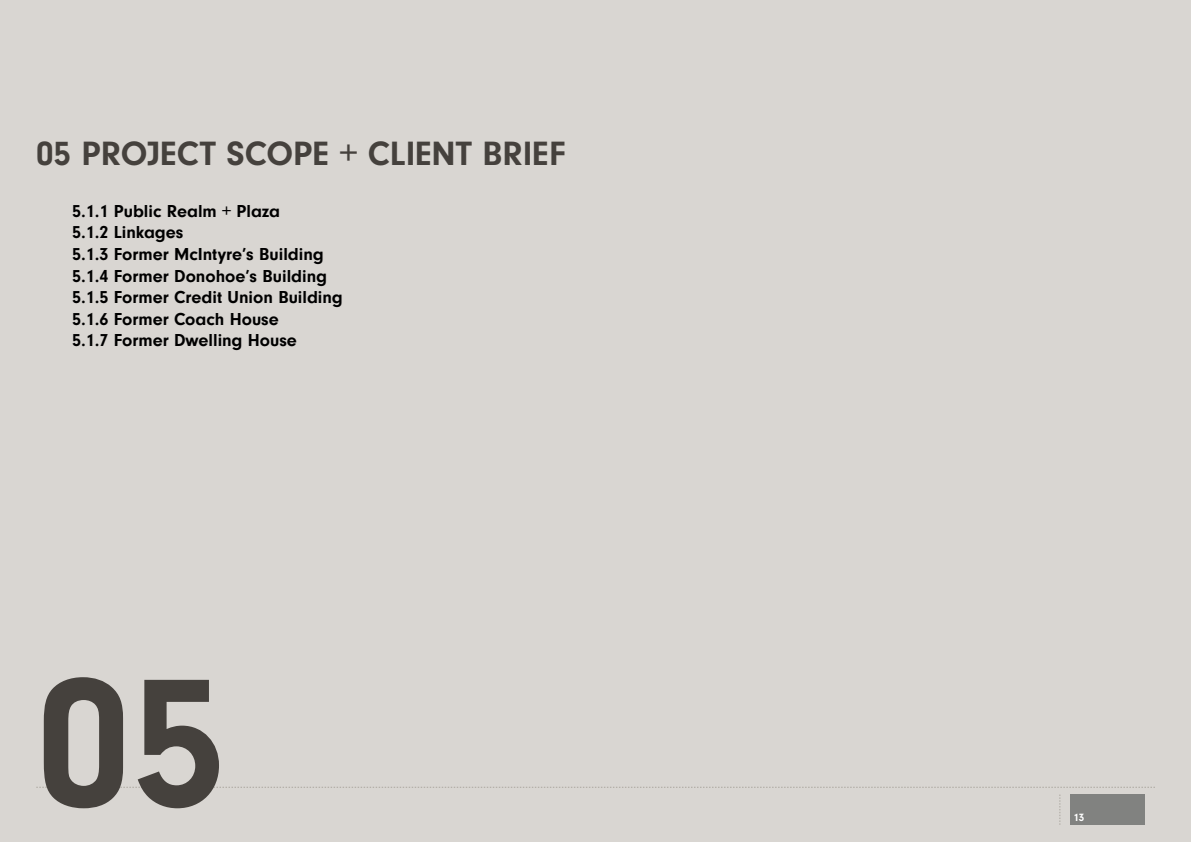
<style>
.page{position:relative;width:1191px;height:842px;background:#d9d6d2}
.page>*{position:absolute;margin:0;border:0;box-sizing:border-box;transform-origin:0 0}
.t1{font:700 190px "Neuzeit Gro";color:#45413d}
.t2{font:700 35px "Neuzeit Gro";color:#45413d}
.t3{font:700 18px/21.6px "Neuzeit Gro";color:#000}
.t4{font:700 11px "Neuzeit Gro";color:#fff}
</style>
<div class="page">
<svg style="left:36px;top:787px;width:1119px;height:1px"></svg>
<svg style="left:1059px;top:794px;width:1px;height:31px"></svg>
<div style="left:1070px;top:794px;width:74px;height:31px;background:#818280"></div>
<h2 class="t2" style="left:36px;top:134px;width:531px">05 PROJECT SCOPE + CLIENT BRIEF</h2>
<p class="t3" style="left:72px;top:200px;width:272px">5.1.1 Public Realm + Plaza<br>5.1.2 Linkages<br>5.1.3 Former McIntyre’s Building<br>5.1.4 Former Donohoe’s Building<br>5.1.5 Former Credit Union Building<br>5.1.6 Former Coach House<br>5.1.7 Former Dwelling House</p>
<h1 class="t1" style="left:36px;top:637px;width:191px">05</h1>
<p class="t4" style="left:1073px;top:811px;width:12px">13</p>
</div>
